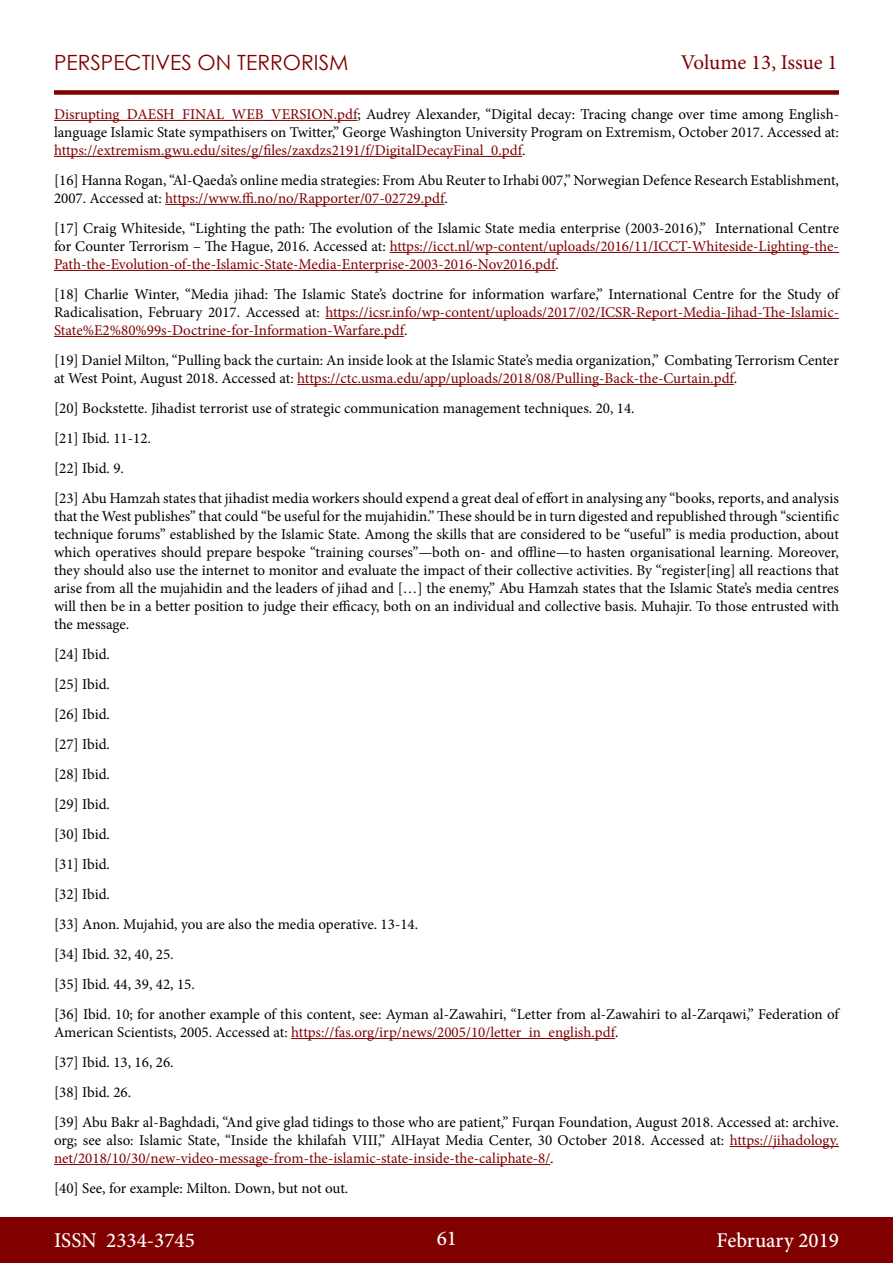
<style>
.page{position:relative;width:893px;height:1263px;background:#fff}
.page>*{position:absolute;margin:0;border:0;box-sizing:border-box;transform-origin:0 0}
.t1{font:500 21px "Minion Pro";color:#fff}
.t2{font:21px "Century Gothic";color:#800000}
.t3{font:21px "Minion Pro";letter-spacing:-.005em;color:#800000}
.t4{font:15px/30px "Minion Pro";color:#000}
.t5{font:15px/18px "Minion Pro";color:#800000}
.s1{color:#800000}
.s2{color:#000}
</style>
<div class="page">
<div style="left:0;top:1217px;width:893px;height:46px;background:#800000"></div>
<div style="left:54px;top:90px;width:785px;height:5px;background:#800000"></div>
<hr style="left:54px;top:120px;width:303px;height:1px;background:#800000">
<hr style="left:54px;top:156px;width:468px;height:1px;background:#800000">
<hr style="left:165px;top:204px;width:279px;height:1px;background:#800000">
<hr style="left:390px;top:252px;width:449px;height:1px;background:#800000">
<hr style="left:54px;top:270px;width:501px;height:1px;background:#800000">
<hr style="left:325px;top:318px;width:514px;height:1px;background:#800000">
<hr style="left:54px;top:336px;width:350px;height:1px;background:#800000">
<hr style="left:297px;top:384px;width:437px;height:1px;background:#800000">
<hr style="left:291px;top:1038px;width:324px;height:1px;background:#800000">
<hr style="left:730px;top:1146px;width:109px;height:1px;background:#800000">
<hr style="left:54px;top:1164px;width:496px;height:1px;background:#800000">
<h1 class="t2" style="left:54px;top:47px;width:296px">PERSPECTIVES ON TERRORISM</h1>
<h1 class="t3" style="left:681px;top:48px;width:158px">Volume 13, Issue 1</h1>
<p class="t4" style="left:54px;top:105px;width:786px;line-height:18px;text-align:justify"><span class="s1">Disrupting_DAESH_FINAL_WEB_VERSION.pdf</span>; Audrey Alexander, “Digital decay: Tracing change over time among English&shy;language Islamic State sympathisers on Twitter,” George Washington University Program on Extremism, October 2017. Accessed at: <span class="s1">https://extremism.gwu.edu/sites/g/files/zaxdzs2191/f/DigitalDecayFinal_0.pdf</span>.</p>
<p class="t4" style="left:54px;top:171px;width:786px;line-height:18px">[16] Hanna Rogan, “Al-Qaeda’s online media strategies: From Abu Reuter to Irhabi 007,” Norwegian Defence Research Establishment,<br>2007. Accessed at: <span class="s1">https://www.ffi.no/no/Rapporter/07-02729.pdf</span>.</p>
<p class="t4" style="left:54px;top:219px;width:786px;line-height:18px;text-align:justify">[17] Craig Whiteside, “Lighting the path: The evolution of the Islamic State media enterprise (2003-2016),” International Centre for Counter Terrorism – The Hague, 2016. Accessed at: <span class="s1">https://icct.nl/wp-content/uploads/2016/11/ICCT-Whiteside-Lighting-the-Path-the-Evolution-of-the-Islamic-State-Media-Enterprise-2003-2016-Nov2016.pdf</span>.</p>
<p class="t4" style="left:54px;top:285px;width:786px;line-height:18px;text-align:justify">[18] Charlie Winter, “Media jihad: The Islamic State’s doctrine for information warfare,” International Centre for the Study of Radicalisation, February 2017. Accessed at: <span class="s1">https://icsr.info/wp-content/uploads/2017/02/ICSR-Report-Media-Jihad-The-Islamic-State%E2%80%99s-Doctrine-for-Information-Warfare.pdf</span>.</p>
<p class="t4" style="left:54px;top:351px;width:786px;line-height:18px">[19] Daniel Milton, “Pulling back the curtain: An inside look at the Islamic State’s media organization,” Combating Terrorism Center at West Point, August 2018. Accessed at: <span class="s1">https://ctc.usma.edu/app/uploads/2018/08/Pulling-Back-the-Curtain.pdf</span>.</p>
<p class="t4" style="left:54px;top:393px;width:786px">[20] Bockstette. Jihadist terrorist use of strategic communication management techniques. 20, 14.<br>[21] Ibid. 11-12.<br>[22] Ibid. 9.<br>[23] Abu Hamzah states that jihadist media workers should expend a great deal of effort in analysing any “books, reports, and analysis</p>
<p class="t4" style="left:54px;top:507px;width:786px;line-height:18px;text-align:justify">that the West publishes” that could “be useful for the mujahidin.” These should be in turn digested and republished through “scientific technique forums” established by the Islamic State. Among the skills that are considered to be “useful” is media production, about which operatives should prepare bespoke “training courses”—both on- and offline—to hasten organisational learning. Moreover, they should also use the internet to monitor and evaluate the impact of their collective activities. By “register[ing] all reactions that arise from all the mujahidin and the leaders of jihad and […] the enemy,” Abu Hamzah states that the Islamic State’s media centres will then be in a better position to judge their efficacy, both on an individual and collective basis. Muhajir. To those entrusted with the message.</p>
<p class="t4" style="left:54px;top:639px;width:786px">[24] Ibid.<br>[25] Ibid.<br>[26] Ibid.<br>[27] Ibid.<br>[28] Ibid.<br>[29] Ibid.<br>[30] Ibid.<br>[31] Ibid.<br>[32] Ibid.<br>[33] Anon. Mujahid, you are also the media operative. 13-14.<br>[34] Ibid. 32, 40, 25.<br>[35] Ibid. 44, 39, 42, 15.<br>[36] Ibid. 10; for another example of this content, see: Ayman al-Zawahiri, “Letter from al-Zawahiri to al-Zarqawi,” Federation of</p>
<p class="t4" style="left:54px;top:1017px;width:786px">American Scientists, 2005. Accessed at: <span class="s1">https://fas.org/irp/news/2005/10/letter_in_english.pdf</span>.<br>[37] Ibid. 13, 16, 26.<br>[38] Ibid. 26.<br>[39] Abu Bakr al-Baghdadi, “And give glad tidings to those who are patient,” Furqan Foundation, August 2018. Accessed at: archive.</p>
<p class="t5" style="left:54px;top:1131px;width:786px"><span class="s2">org; see also: Islamic State, “Inside the khilafah VIII,” AlHayat Media Center, 30 October 2018. Accessed at:</span> https://jihadology. net/2018/10/30/new-video-message-from-the-islamic-state-inside-the-caliphate-8/<span class="s2">.</span></p>
<p class="t4" style="left:54px;top:1173px;width:296px">[40] See, for example: Milton. Down, but not out.</p>
<h1 class="t1" style="left:54px;top:1226px;width:142px">ISSN 2334-3745</h1>
<h1 class="t1" style="left:437px;top:1224px;width:22px">61</h1>
<h1 class="t1" style="left:717px;top:1226px;width:124px">February 2019</h1>
</div>
